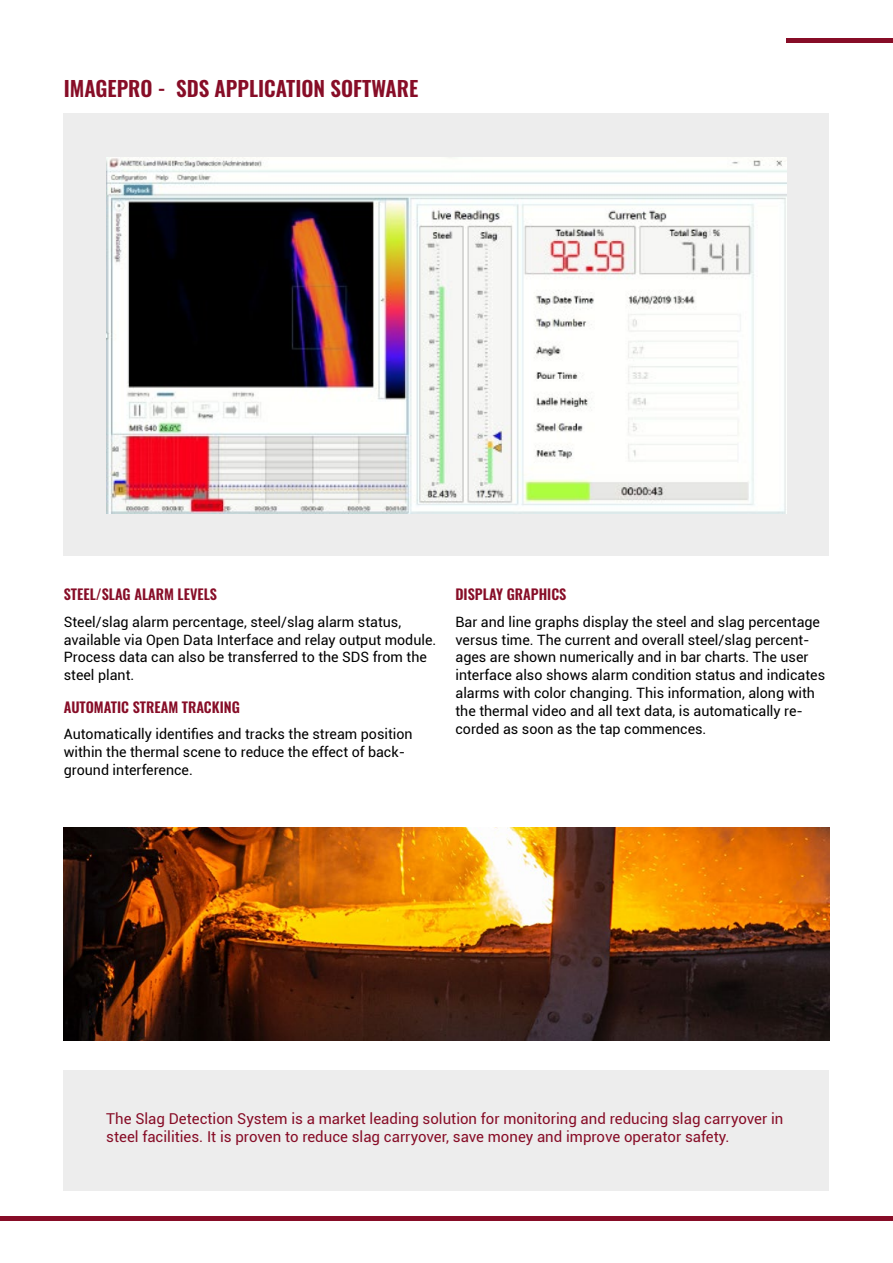
<style>
.page{position:relative;width:893px;height:1263px;background:#fff}
.page>*{position:absolute;margin:0;border:0;box-sizing:border-box;transform-origin:0 0}
.t1{font:600 21px "Oswald";color:#870d27}
.t2{font:15px/18px "Roboto";color:#870d27}
.t3{font:14.25px/17.9px "Roboto";color:#000}
.t4{font:600 14.25px "Oswald";color:#870d27}
</style>
<div class="page">
<hr style="left:0;top:1216px;width:893px;height:4px;background:#870d27">
<div style="left:787px;top:38px;width:106px;height:5px;background:#870d27"></div>
<div style="left:64px;top:1070px;width:765px;height:121px;background:#ededed"></div>
<div style="left:64px;top:114px;width:765px;height:442px;background:#ededed"></div>
<img style="left:106px;top:157px;width:681px;height:356px">
<img style="left:64px;top:827px;width:765px;height:213px">
<h1 class="t1" style="left:64px;top:78px;width:356px">IMAGEPRO - SDS APPLICATION SOFTWARE</h1>
<p class="t4" style="left:64px;top:587px;width:155px">STEEL/SLAG ALARM LEVELS</p>
<p class="t3" style="left:64px;top:612px;width:374px">Steel/slag alarm percentage, steel/slag alarm status, available via Open Data Interface and relay output module.<br>Process data can also be transferred to the SDS from the steel plant.</p>
<p class="t4" style="left:64px;top:699px;width:178px">AUTOMATIC STREAM TRACKING</p>
<p class="t3" style="left:64px;top:725px;width:350px">Automatically identifies and tracks the stream position within the thermal scene to reduce the effect of back&shy;ground interference.</p>
<p class="t4" style="left:455px;top:587px;width:112px">DISPLAY GRAPHICS</p>
<p class="t3" style="left:455px;top:612px;width:371px">Bar and line graphs display the steel and slag percentage versus time. The current and overall steel/slag percent&shy;ages are shown numerically and in bar charts. The user interface also shows alarm condition status and indicates alarms with color changing. This information, along with the thermal video and all text data, is automatically re&shy;corded as soon as the tap commences.</p>
<p class="t2" style="left:106px;top:1109px;width:679px">The Slag Detection System is a market leading solution for monitoring and reducing slag carryover in steel facilities. It is proven to reduce slag carryover, save money and improve operator safety.</p>
</div>
